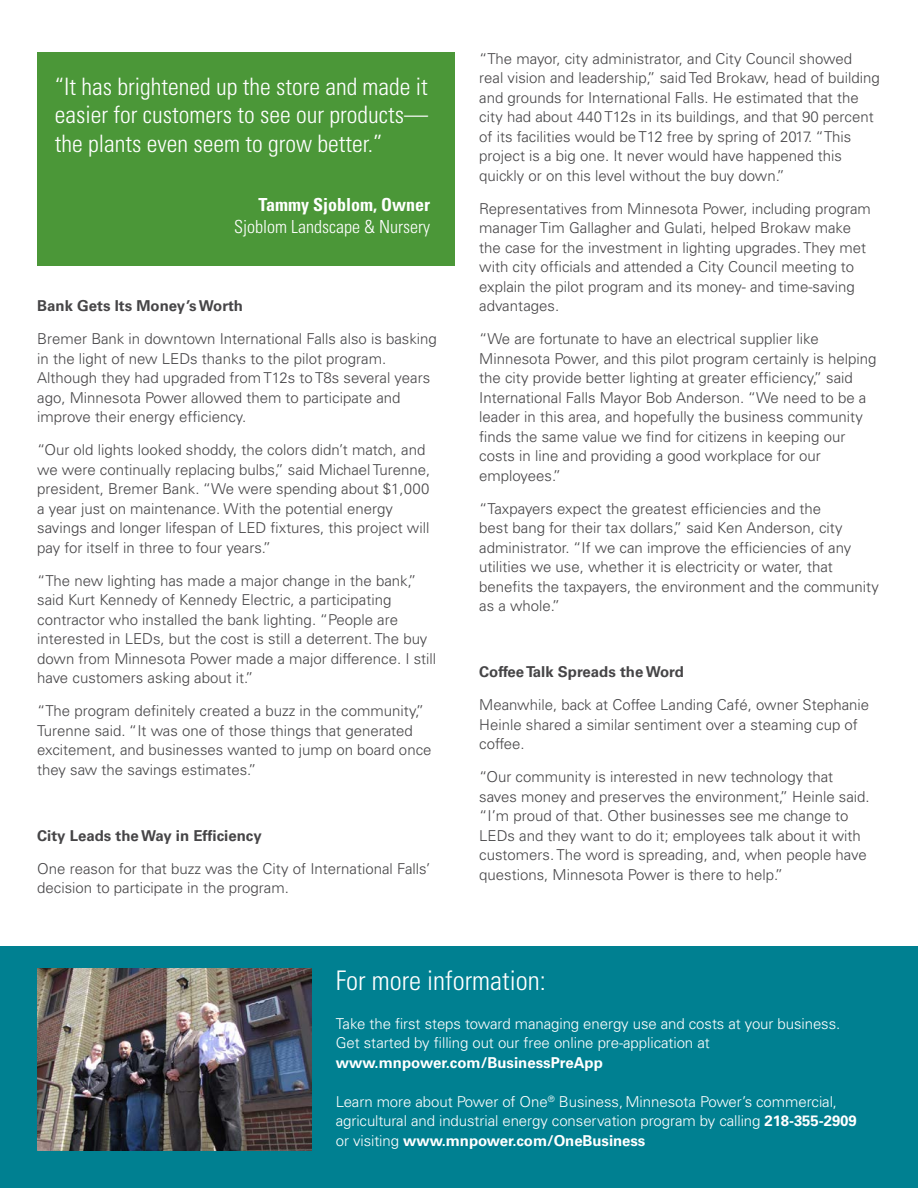
<style>
.page{position:relative;width:918px;height:1188px;background:#fff}
.page>*{position:absolute;margin:0;border:0;box-sizing:border-box;transform-origin:0 0}
.t1{font:300 condensed 27px "Univers";color:#fff}
.t2{font:300 condensed 24px/28.8px "Univers";color:#fff;text-align:justify}
.t3{font:300 condensed 18px "Univers";color:#fff}
.t4{font:700 condensed 18px "Univers";color:#fff}
.t5{font:300 15px/19.5px "Univers";color:#464547}
.t6{font:300 15px/19.5px "Univers";letter-spacing:-.005em;color:#fff}
.t7{font:700 15px "Univers";color:#464547}
.t8{font:700 15px "Univers";color:#fff}
.s1{font-weight:700}
</style>
<div class="page">
<div style="left:0;top:946px;width:918px;height:242px;background:#008091"></div>
<img style="left:37px;top:969px;width:274px;height:182px">
<div style="left:37px;top:52px;width:418px;height:214px;background:#4b9738"></div>
<h2 class="t2" style="left:55px;top:72px;width:375px">“It has brightened up the store and made it easier for customers to see our products— the plants even seem to grow better.”</h2>
<p class="t4" style="left:258px;top:193px;width:173px">Tammy Sjoblom, Owner</p>
<p class="t3" style="left:234px;top:216px;width:197px">Sjoblom Landscape &amp; Nursery</p>
<p class="t7" style="left:37px;top:297px;width:207px">Bank Gets Its Money’s Worth</p>
<p class="t5" style="left:37px;top:329px;width:401px">Bremer Bank in downtown International Falls also is basking in the light of new LEDs thanks to the pilot program.<br>Although they had upgraded from T12s to T8s several years ago, Minnesota Power allowed them to participate and improve their energy efficiency.</p>
<p class="t5" style="left:37px;top:440px;width:395px">“Our old lights looked shoddy, the colors didn’t match, and we were continually replacing bulbs,” said Michael Turenne, president, Bremer Bank. “We were spending about $1,000 a year just on maintenance. With the potential energy savings and longer lifespan of LED fixtures, this project will pay for itself in three to four years.”</p>
<p class="t5" style="left:37px;top:571px;width:401px">“The new lighting has made a major change in the bank,” said Kurt Kennedy of Kennedy Electric, a participating contractor who installed the bank lighting. “People are interested in LEDs, but the cost is still a deterrent. The buy down from Minnesota Power made a major difference. I still have customers asking about it.”</p>
<p class="t5" style="left:37px;top:701px;width:396px">“The program definitely created a buzz in the community,” Turenne said. “It was one of those things that generated excitement, and businesses wanted to jump on board once they saw the savings estimates.”</p>
<p class="t7" style="left:37px;top:827px;width:226px">City Leads the Way in Efficiency</p>
<p class="t5" style="left:37px;top:859px;width:395px">One reason for that buzz was the City of International Falls’ decision to participate in the program.</p>
<p class="t5" style="left:479px;top:49px;width:402px">“The mayor, city administrator, and City Council showed real vision and leadership,” said Ted Brokaw, head of building and grounds for International Falls. He estimated that the city had about 440 T12s in its buildings, and that 90 percent of its facilities would be T12 free by spring of 2017. “This project is a big one. It never would have happened this quickly or on this level without the buy down.”</p>
<p class="t5" style="left:479px;top:199px;width:393px">Representatives from Minnesota Power, including program manager Tim Gallagher and Gulati, helped Brokaw make the case for the investment in lighting upgrades. They met with city officials and attended a City Council meeting to explain the pilot program and its money- and time-saving advantages.</p>
<p class="t5" style="left:479px;top:329px;width:399px">“We are fortunate to have an electrical supplier like Minnesota Power, and this pilot program certainly is helping the city provide better lighting at greater efficiency,” said International Falls Mayor Bob Anderson. “We need to be a leader in this area, and hopefully the business community finds the same value we find for citizens in keeping our costs in line and providing a good workplace for our employees.”</p>
<p class="t5" style="left:479px;top:499px;width:401px">“Taxpayers expect the greatest efficiencies and the<br>best bang for their tax dollars,” said Ken Anderson, city administrator. “If we can improve the efficiencies of any utilities we use, whether it is electricity or water, that benefits the taxpayers, the environment and the community as a whole.”</p>
<p class="t7" style="left:479px;top:663px;width:206px">Coffee Talk Spreads the Word</p>
<p class="t5" style="left:479px;top:695px;width:391px">Meanwhile, back at Coffee Landing Café, owner Stephanie<br>Heinle shared a similar sentiment over a steaming cup of coffee.</p>
<p class="t5" style="left:479px;top:767px;width:392px">“Our community is interested in new technology that saves money and preserves the environment,” Heinle said. “I’m proud of that. Other businesses see me change to LEDs and they want to do it; employees talk about it with customers. The word is spreading, and, when people have questions, Minnesota Power is there to help.”</p>
<h1 class="t1" style="left:336px;top:964px;width:211px">For more information:</h1>
<p class="t6" style="left:336px;top:1014px;width:506px">Take the first steps toward managing energy use and costs at your business.<br>Get started by filling out our free online pre-application at</p>
<p class="t8" style="left:336px;top:1054px;width:269px">www.mnpower.com/BusinessPreApp</p>
<p class="t6" style="left:336px;top:1092px;width:523px">Learn more about Power of One<sup>®</sup> Business, Minnesota Power’s commercial, agricultural and industrial energy conservation program by calling <span class="s1">218-355-2909 </span>or visiting <span class="s1">www.mnpower.com/OneBusiness</span></p>
</div>
